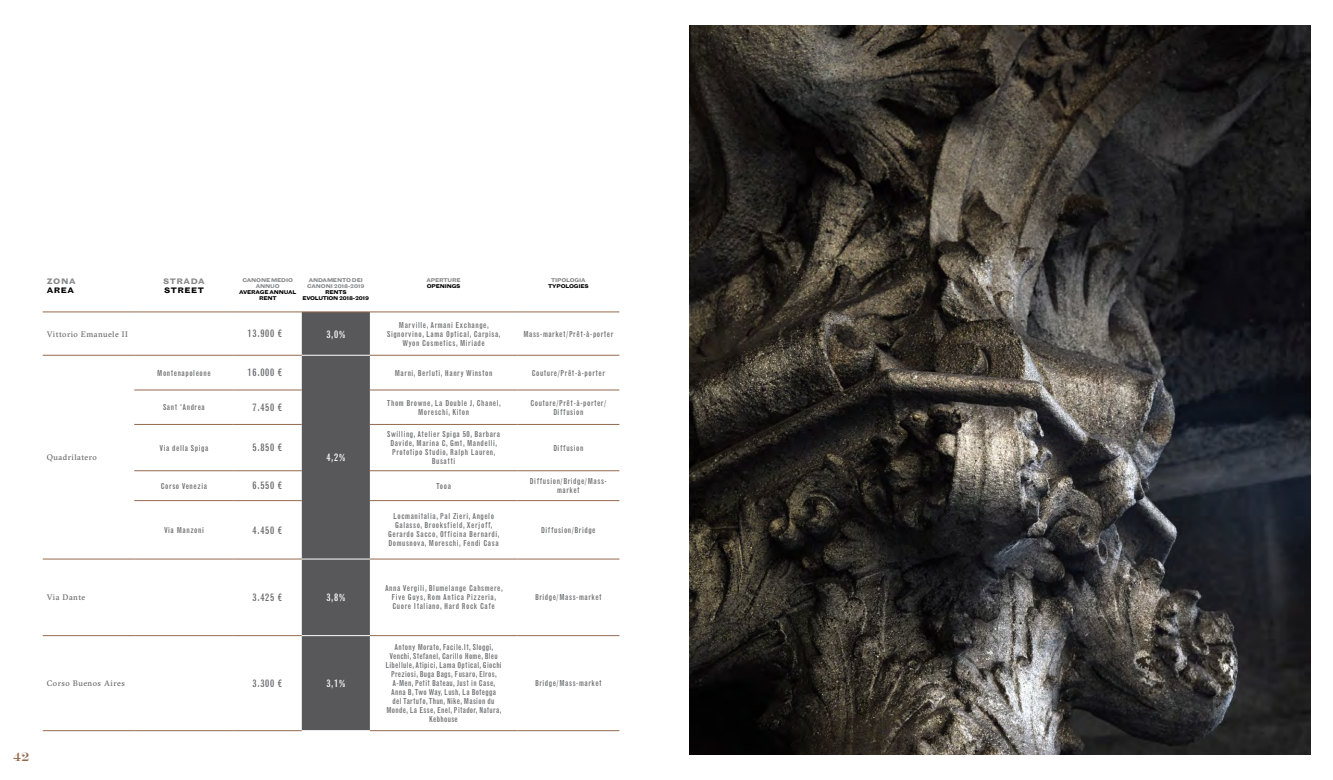
<style>
.page{position:relative;width:1333px;height:780px;background:#fff}
.page>*{position:absolute;margin:0;border:0;box-sizing:border-box;transform-origin:0 0}
.t1{font:12px "Engravers";color:#95694d}
.t2{font:condensed 10px "Grotesque";letter-spacing:.07em;color:#646567}
.t3{font:condensed 10px "Grotesque";color:#fff}
.t4{font:condensed 8px/9px "Grotesque";letter-spacing:.07em;color:#646567;text-align:center}
.t5{font:condensed 8px/9px "Grotesque";letter-spacing:.04em;color:#646567;text-align:center}
.t6{font:8px "GT Sectra";letter-spacing:.06em;color:#646567}
.t7{font:700 expanded 8px "Grotesque MT Std";letter-spacing:.07em;color:#87888a}
.t8{font:700 expanded 8px "Grotesque MT Std";letter-spacing:.07em;color:#000}
.t9{font:700 expanded 5.5px/6px "Grotesque MT Std";letter-spacing:-.03em;color:#87888a;text-align:center}
.t10{font:700 expanded 5.5px/6px "Grotesque MT Std";letter-spacing:-.035em;color:#000;text-align:center}
</style>
<div class="page">
<div style="left:302px;top:312px;width:68px;height:418px;background:#58585a"></div>
<hr style="left:43px;top:311px;width:91px;height:1px;background:#95694d">
<hr style="left:134px;top:311px;width:100px;height:1px;background:#95694d">
<hr style="left:517px;top:311px;width:102px;height:1px;background:#95694d">
<hr style="left:43px;top:355px;width:91px;height:1px;background:#95694d">
<hr style="left:134px;top:355px;width:100px;height:1px;background:#95694d">
<hr style="left:234px;top:355px;width:68px;height:1px;background:#95694d">
<hr style="left:370px;top:355px;width:147px;height:1px;background:#95694d">
<hr style="left:517px;top:355px;width:102px;height:1px;background:#95694d">
<hr style="left:134px;top:390px;width:100px;height:1px;background:#95694d">
<hr style="left:234px;top:390px;width:68px;height:1px;background:#95694d">
<hr style="left:370px;top:390px;width:147px;height:1px;background:#95694d">
<hr style="left:517px;top:390px;width:102px;height:1px;background:#95694d">
<hr style="left:134px;top:424px;width:100px;height:1px;background:#95694d">
<hr style="left:234px;top:424px;width:68px;height:1px;background:#95694d">
<hr style="left:370px;top:424px;width:147px;height:1px;background:#95694d">
<hr style="left:517px;top:424px;width:102px;height:1px;background:#95694d">
<hr style="left:134px;top:470px;width:100px;height:1px;background:#95694d">
<hr style="left:234px;top:470px;width:68px;height:1px;background:#95694d">
<hr style="left:370px;top:470px;width:147px;height:1px;background:#95694d">
<hr style="left:517px;top:470px;width:102px;height:1px;background:#95694d">
<hr style="left:134px;top:500px;width:100px;height:1px;background:#95694d">
<hr style="left:234px;top:500px;width:68px;height:1px;background:#95694d">
<hr style="left:370px;top:500px;width:147px;height:1px;background:#95694d">
<hr style="left:517px;top:500px;width:102px;height:1px;background:#95694d">
<hr style="left:43px;top:559px;width:91px;height:1px;background:#95694d">
<hr style="left:134px;top:559px;width:100px;height:1px;background:#95694d">
<hr style="left:234px;top:559px;width:68px;height:1px;background:#95694d">
<hr style="left:370px;top:559px;width:147px;height:1px;background:#95694d">
<hr style="left:517px;top:559px;width:102px;height:1px;background:#95694d">
<hr style="left:43px;top:635px;width:91px;height:1px;background:#95694d">
<hr style="left:134px;top:635px;width:100px;height:1px;background:#95694d">
<hr style="left:234px;top:635px;width:68px;height:1px;background:#95694d">
<hr style="left:370px;top:635px;width:147px;height:1px;background:#95694d">
<hr style="left:517px;top:635px;width:102px;height:1px;background:#95694d">
<hr style="left:43px;top:730px;width:91px;height:1px;background:#95694d">
<hr style="left:134px;top:730px;width:100px;height:1px;background:#95694d">
<hr style="left:234px;top:730px;width:68px;height:1px;background:#95694d">
<hr style="left:370px;top:730px;width:147px;height:1px;background:#95694d">
<hr style="left:517px;top:730px;width:102px;height:1px;background:#95694d">
<hr style="left:302px;top:355px;width:68px;height:1px;background:#fff">
<hr style="left:302px;top:559px;width:68px;height:1px;background:#fff">
<hr style="left:302px;top:635px;width:68px;height:1px;background:#fff">
<hr style="left:234px;top:311px;width:68px;height:1px;background:#95694d">
<hr style="left:302px;top:311px;width:68px;height:1px;background:#95694d">
<hr style="left:370px;top:311px;width:147px;height:1px;background:#95694d">
<img style="left:689px;top:26px;width:621px;height:728px">
<h1 class="t1" style="left:13px;top:750px;width:17px">42</h1>
<p class="t7" style="left:47px;top:276px;width:31px">ZONA</p>
<p class="t8" style="left:47px;top:285px;width:29px">AREA</p>
<p class="t7" style="left:163px;top:276px;width:43px">STRADA</p>
<p class="t8" style="left:164px;top:285px;width:41px">STREET</p>
<p class="t9" style="left:242px;top:277px;width:52px">CANONE MEDIO<br>ANNUO</p>
<p class="t10" style="left:239px;top:289px;width:59px">AVERAGE ANNUAL<br>RENT</p>
<p class="t9" style="left:307px;top:277px;width:59px;text-align:left">ANDAMENTO DEI<br>CANONI 2018-2019</p>
<p class="t10" style="left:302px;top:289px;width:68px">RENTS<br>EVOLUTION 2018-2019</p>
<p class="t9" style="left:426px;top:277px;width:35px">APERTURE</p>
<p class="t10" style="left:427px;top:283px;width:35px">OPENINGS</p>
<p class="t9" style="left:551px;top:277px;width:36px">TIPOLOGIA</p>
<p class="t10" style="left:548px;top:283px;width:42px">TYPOLOGIES</p>
<p class="t6" style="left:47px;top:329px;width:83px">Vittorio Emanuele II</p>
<p class="t2" style="left:248px;top:328px;width:36px">13.900 €</p>
<p class="t3" style="left:326px;top:328px;width:20px">3,0%</p>
<p class="t4" style="left:387px;top:320px;width:115px">Marville, Armani Exchange,<br>Signorvino, Lama Optical, Carpisa,<br>Wyon Cosmetics, Miriade</p>
<p class="t4" style="left:523px;top:329px;width:91px">Mass-market/Prêt-à-porter</p>
<p class="t6" style="left:47px;top:452px;width:52px">Quadrilatero</p>
<p class="t4" style="left:157px;top:368px;width:55px">Montenapoleone</p>
<p class="t2" style="left:248px;top:367px;width:36px">16.000 €</p>
<p class="t4" style="left:395px;top:368px;width:99px">Marni, Berluti, Hanry Winston</p>
<p class="t4" style="left:532px;top:368px;width:75px">Couture/Prêt-à-porter</p>
<p class="t4" style="left:163px;top:403px;width:43px">Sant 'Andrea</p>
<p class="t2" style="left:252px;top:401px;width:31px">7.450 €</p>
<p class="t4" style="left:387px;top:398px;width:116px">Thom Browne, La Double J, Chanel,<br>Moreschi, Kiton</p>
<p class="t4" style="left:530px;top:398px;width:77px">Couture/Prêt-à-porter/<br>Diffusion</p>
<p class="t4" style="left:159px;top:443px;width:50px">Via della Spiga</p>
<p class="t2" style="left:252px;top:442px;width:31px">5.850 €</p>
<p class="t4" style="left:387px;top:430px;width:114px">Swilling, Atelier Spiga 50, Barbara<br>Davide, Marina C, Gmt, Mandelli,<br>Prototipo Studio, Ralph Lauren,<br>Busatti</p>
<p class="t4" style="left:553px;top:443px;width:32px">Diffusion</p>
<p class="t3" style="left:326px;top:451px;width:20px">4,2%</p>
<p class="t4" style="left:161px;top:481px;width:48px">Corso Venezia</p>
<p class="t2" style="left:252px;top:480px;width:31px">6.550 €</p>
<p class="t4" style="left:436px;top:481px;width:16px">Tooa</p>
<p class="t4" style="left:530px;top:477px;width:78px">Diffusion/Bridge/Mass&shy;market</p>
<p class="t4" style="left:164px;top:525px;width:41px">Via Manzoni</p>
<p class="t2" style="left:252px;top:524px;width:31px">4.450 €</p>
<p class="t4" style="left:388px;top:512px;width:113px">Locmanitalia, Pal Zieri, Angelo Galasso, Brooksfield, Xerjoff, Gerardo Sacco, Officina Bernardi, Domusnova, Moreschi, Fendi Casa</p>
<p class="t4" style="left:541px;top:525px;width:56px">Diffusion/Bridge</p>
<p class="t6" style="left:47px;top:592px;width:40px">Via Dante</p>
<p class="t2" style="left:252px;top:591px;width:31px">3.425 €</p>
<p class="t3" style="left:326px;top:591px;width:20px">3,8%</p>
<p class="t4" style="left:385px;top:584px;width:119px">Anna Vergili, Blumelange Cahsmere,<br>Five Guys, Rom Antica Pizzeria,<br>Cuore Italiano, Hard Rock Cafe</p>
<p class="t4" style="left:535px;top:593px;width:68px">Bridge/Mass-market</p>
<p class="t6" style="left:47px;top:678px;width:80px">Corso Buenos Aires</p>
<p class="t2" style="left:252px;top:677px;width:31px">3.300 €</p>
<p class="t3" style="left:326px;top:677px;width:20px">3,1%</p>
<p class="t5" style="left:385px;top:642px;width:118px">Antony Morato, Facile.It, Sloggi, Venchi, Stefanel, Carillo Home, Bleu Libellule, Atipici, Lama Optical, Giochi Preziosi, Buga Bags, Fusaro, Elros, A-Men, Petit Bateau, Just in Case, Anna B, Two Way, Lush, La Botegga<br>del Tartufo, Thun, Nike, Masion du Monde, La Esse, Enel, Pitador, Natura, Kebhouse</p>
<p class="t4" style="left:535px;top:678px;width:68px">Bridge/Mass-market</p>
</div>
